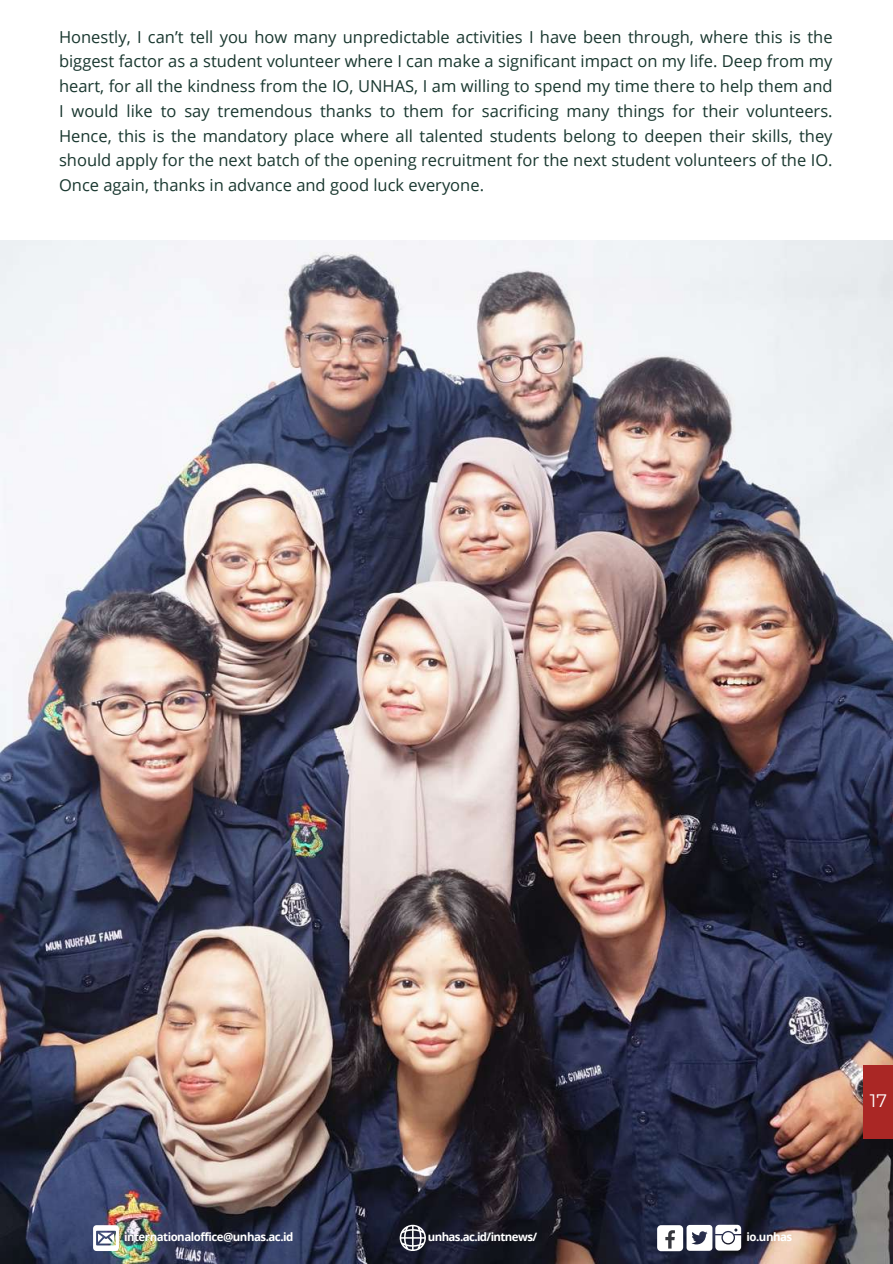
<style>
.page{position:relative;width:893px;height:1264px;background:#fff}
.page>*{position:absolute;margin:0;border:0;box-sizing:border-box;transform-origin:0 0}
.t1{font:18px "Montserrat";color:#fff}
.t2{font:16.5px/24.8px "Open Sans";color:#19372f;text-align:justify}
.t3{font:700 11.55px "Open Sans";letter-spacing:-.045em;color:#fff}
</style>
<div class="page">
<img style="left:0;top:240px;width:892px;height:1023px">
<div style="left:657px;top:1225px;width:26px;height:25px;background:#fff;border-radius:4px"></div>
<svg style="left:665px;top:1230px;width:9px;height:18px"></svg>
<svg style="left:686px;top:1224px;width:55px;height:26px"></svg>
<svg style="left:399px;top:1224px;width:26px;height:26px"></svg>
<svg style="left:93px;top:1225px;width:26px;height:25px"></svg>
<div style="left:863px;top:1065px;width:29px;height:73px;background:#aa2725"></div>
<p class="t2" style="left:59px;top:24px;width:775px">Honestly, I can’t tell you how many unpredictable activities I have been through, where this is the biggest factor as a student volunteer where I can make a significant impact on my life. Deep from my heart, for all the kindness from the IO, UNHAS, I am willing to spend my time there to help them and I would like to say tremendous thanks to them for sacrificing many things for their volunteers.<br>Hence, this is the mandatory place where all talented students belong to deepen their skills, they should apply for the next batch of the opening recruitment for the next student volunteers of the IO.<br>Once again, thanks in advance and good luck everyone.</p>
<p class="t3" style="left:124px;top:1228px;width:171px">internationaloffice@unhas.ac.id</p>
<p class="t3" style="left:428px;top:1228px;width:111px">unhas.ac.id/intnews/</p>
<p class="t3" style="left:746px;top:1228px;width:47px">io.unhas</p>
<p class="t1" style="left:869px;top:1089px;width:19px">17</p>
</div>
